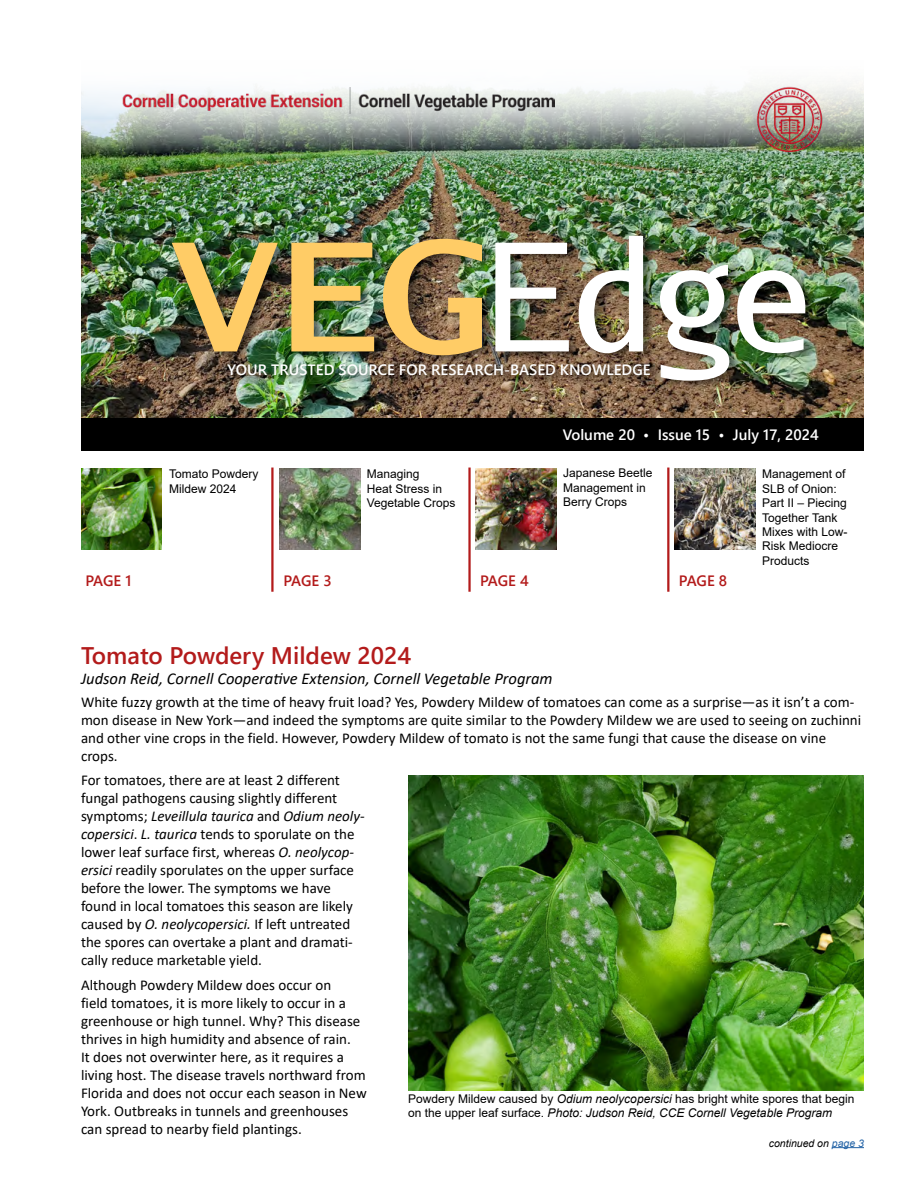
<style>
.page{position:relative;width:918px;height:1188px;background:#fff}
.page>*{position:absolute;margin:0;border:0;box-sizing:border-box;transform-origin:0 0}
.t1{font:150px "Aurulent Sans";color:#fff}
.t2{font:24px "Webly Sleek UI Semibold";color:#b31b1b}
.t3{font:italic 16.5px "Calibri";color:#000}
.t4{font:15px/18px "Calibri";color:#000}
.t5{font:15px "Webly Sleek UI Semibold";color:#fff}
.t6{font:15px "Webly Sleek UI Semibold";letter-spacing:-.01em;color:#b31b1b}
.t7{font:12px/14.4px "Arial";color:#000}
.t8{font:italic 10.5px "Arial";color:#000}
.s1{font-weight:700;color:#fc6}
.s2{font-style:italic}
.s3{color:#2363a6}
</style>
<div class="page">
<img style="left:81px;top:153px;width:783px;height:265px">
<svg style="left:81px;top:84px;width:783px;height:69px;background:#a2aca4"></svg>
<img style="left:122px;top:87px;width:432px;height:26px">
<img style="left:755px;top:86px;width:68px;height:67px">
<div style="left:172px;top:232px;width:647px;height:159px;background:#000;opacity:.53"></div>
<div style="left:227px;top:360px;width:437px;height:27px;background:#000;opacity:.73"></div>
<div style="left:81px;top:418px;width:783px;height:33px;background:#000"></div>
<img style="left:81px;top:469px;width:81px;height:81px">
<hr style="left:271px;top:468px;width:3px;height:124px;background:#b31b1b">
<img style="left:279px;top:469px;width:81px;height:81px">
<hr style="left:468px;top:468px;width:3px;height:124px;background:#b31b1b">
<img style="left:476px;top:469px;width:81px;height:81px">
<hr style="left:667px;top:468px;width:2px;height:124px;background:#b31b1b">
<img style="left:675px;top:469px;width:81px;height:81px">
<img style="left:408px;top:775px;width:456px;height:316px">
<hr style="left:832px;top:1147px;width:32px;height:1px;background:#2363a6">
<h1 class="t1" style="left:170px;top:201px;width:643px"><span class="s1">VEG</span>Edge</h1>
<p class="t5" style="left:228px;top:359px;width:424px">YOUR TRUSTED SOURCE FOR RESEARCH-BASED KNOWLEDGE</p>
<p class="t6" style="left:85px;top:569px;width:48px">PAGE 1</p>
<p class="t7" style="left:169px;top:467px;width:91px">Tomato Powdery<br>Mildew 2024</p>
<p class="t6" style="left:283px;top:569px;width:50px">PAGE 3</p>
<p class="t7" style="left:367px;top:467px;width:90px">Managing<br>Heat Stress in<br>Vegetable Crops</p>
<p class="t6" style="left:480px;top:569px;width:50px">PAGE 4</p>
<p class="t5" style="left:563px;top:423px;width:257px">Volume 20 • Issue 15 • July 17, 2024</p>
<p class="t7" style="left:563px;top:466px;width:91px">Japanese Beetle<br>Management in<br>Berry Crops</p>
<p class="t6" style="left:679px;top:569px;width:50px">PAGE 8</p>
<p class="t7" style="left:762px;top:467px;width:87px">Management of<br>SLB of Onion:<br>Part II – Piecing<br>Together Tank<br>Mixes with Low-<br>Risk Mediocre<br>Products</p>
<h2 class="t2" style="left:81px;top:637px;width:332px">Tomato Powdery Mildew 2024</h2>
<p class="t3" style="left:81px;top:667px;width:473px">Judson Reid, Cornell Cooperative Extension, Cornell Vegetable Program</p>
<p class="t4" style="left:81px;top:692px;width:782px">White fuzzy growth at the time of heavy fruit load? Yes, Powdery Mildew of tomatoes can come as a surprise—as it isn’t a com&shy;mon disease in New York—and indeed the symptoms are quite similar to the Powdery Mildew we are used to seeing on zuchinni and other vine crops in the field. However, Powdery Mildew of tomato is not the same fungi that cause the disease on vine crops.</p>
<p class="t4" style="left:81px;top:771px;width:285px">For tomatoes, there are at least 2 different fungal pathogens causing slightly different symptoms; <span class="s2">Leveillula taurica</span> and <span class="s2">Odium neoly&shy;copersici</span>. <span class="s2">L. taurica</span> tends to sporulate on the lower leaf surface first, whereas <span class="s2">O. neolycop&shy;ersici</span> readily sporulates on the upper surface before the lower. The symptoms we have found in local tomatoes this season are likely caused by <span class="s2">O. neolycopersici.</span> If left untreated the spores can overtake a plant and dramati&shy;cally reduce marketable yield.</p>
<p class="t4" style="left:81px;top:976px;width:287px">Although Powdery Mildew does occur on<br>field tomatoes, it is more likely to occur in a greenhouse or high tunnel. Why? This disease thrives in high humidity and absence of rain.<br>It does not overwinter here, as it requires a living host. The disease travels northward from Florida and does not occur each season in New York. Outbreaks in tunnels and greenhouses can spread to nearby field plantings.</p>
<p class="t7" style="left:408px;top:1092px;width:448px">Powdery Mildew caused by <span class="s2">Odium neolycopersici</span> has bright white spores that begin on the upper leaf surface. <span class="s2">Photo: Judson Reid, CCE Cornell Vegetable Program</span></p>
<p class="t8" style="left:769px;top:1136px;width:97px">continued on <span class="s3">page 3</span></p>
</div>
